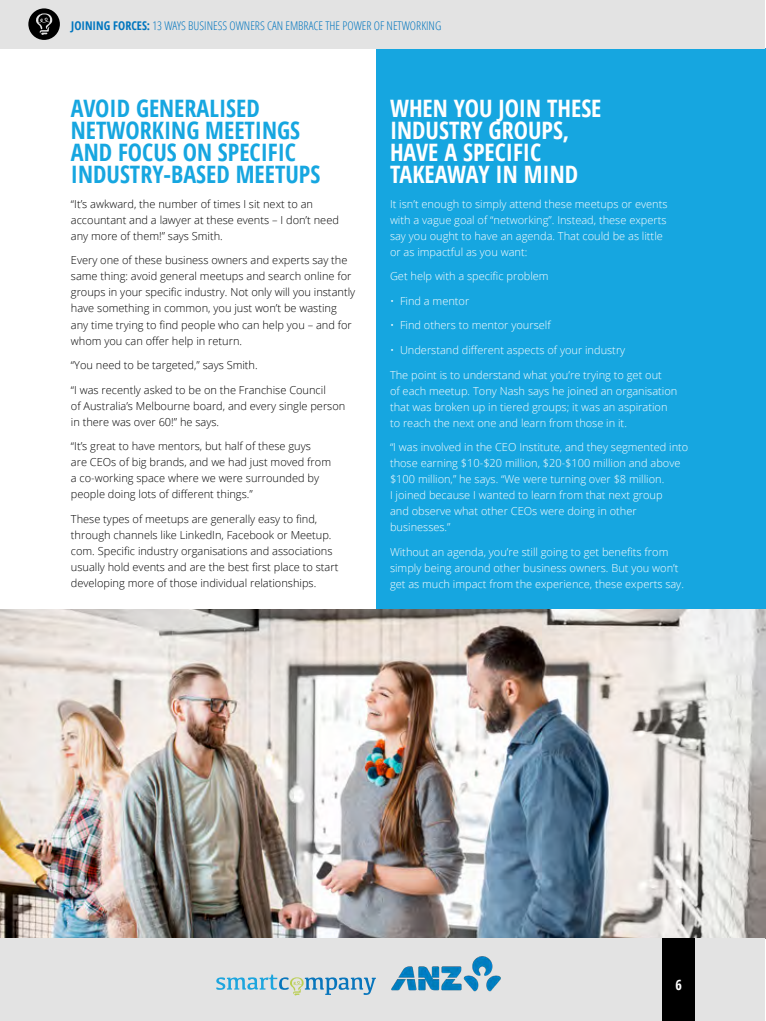
<style>
.page{position:relative;width:766px;height:1021px;background:#fff}
.page>*{position:absolute;margin:0;border:0;box-sizing:border-box;transform-origin:0 0}
.t1{font:700 condensed 24px/22px "Open Sans";color:#16a6e0}
.t2{font:700 condensed 24px/22px "Open Sans";color:#fff}
.t3{font:700 condensed 14px "Open Sans";color:#fff}
.t4{font:300 condensed 12px "Open Sans";color:#0075be}
.Body{font:300 11px/16px "Open Sans";color:#000}
.Body-2{font:300 11px/16px "Open Sans";color:#fff}
.s1{font-weight:700}
</style>
<div class="page">
<div style="left:376px;top:48px;width:389px;height:635px;background:#16a6e0"></div>
<img style="left:0;top:609px;width:765px;height:329px">
<div style="left:0;top:938px;width:765px;height:82px;background:#e3e3e3"></div>
<div style="left:662px;top:938px;width:32px;height:82px;background:#000"></div>
<svg style="left:216px;top:974px;width:160px;height:21px"></svg>
<div style="left:0;top:0;width:765px;height:48px;background:#e3e3e3"></div>
<svg style="left:28px;top:8px;width:32px;height:32px"></svg>
<img style="left:391px;top:956px;width:110px;height:36px">
<p class="t4" style="left:71px;top:17px;width:371px"><span class="s1">JOINING FORCES:</span> 13 WAYS BUSINESS OWNERS CAN EMBRACE THE POWER OF NETWORKING</p>
<h3 class="t1" style="left:71px;top:97px;width:251px">AVOID GENERALISED<br>NETWORKING MEETINGS<br>AND FOCUS ON SPECIFIC<br>INDUSTRY-BASED MEETUPS</h3>
<p class="Body" style="left:71px;top:196px;width:269px">“It’s awkward, the number of times I sit next to an accountant and a lawyer at these events – I don’t need any more of them!” says Smith.</p>
<p class="Body" style="left:71px;top:252px;width:286px">Every one of these business owners and experts say the same thing: avoid general meetups and search online for groups in your specific industry. Not only will you instantly have something in common, you just won’t be wasting any time trying to find people who can help you – and for whom you can offer help in return.</p>
<p class="Body" style="left:71px;top:357px;width:188px">“You need to be targeted,” says Smith.</p>
<p class="Body" style="left:71px;top:381px;width:276px">“I was recently asked to be on the Franchise Council<br>of Australia’s Melbourne board, and every single person in there was over 60!” he says.</p>
<p class="Body" style="left:71px;top:438px;width:261px">“It’s great to have mentors, but half of these guys<br>are CEOs of big brands, and we had just moved from a co-working space where we were surrounded by people doing lots of different things.”</p>
<p class="Body" style="left:71px;top:510px;width:269px">These types of meetups are generally easy to find, through channels like LinkedIn, Facebook or Meetup. com. Specific industry organisations and associations usually hold events and are the best first place to start developing more of those individual relationships.</p>
<h3 class="t2" style="left:390px;top:97px;width:213px">WHEN YOU JOIN THESE<br>INDUSTRY GROUPS,<br>HAVE A SPECIFIC<br>TAKEAWAY IN MIND</h3>
<p class="Body-2" style="left:390px;top:196px;width:279px">It isn’t enough to simply attend these meetups or events with a vague goal of “networking”. Instead, these experts say you ought to have an agenda. That could be as little or as impactful as you want:</p>
<p class="Body-2" style="left:390px;top:268px;width:160px">Get help with a specific problem</p>
<p class="Body-2" style="left:390px;top:293px;width:81px">• Find a mentor</p>
<p class="Body-2" style="left:390px;top:317px;width:162px">• Find others to mentor yourself</p>
<p class="Body-2" style="left:390px;top:342px;width:237px">• Understand different aspects of your industry</p>
<p class="Body-2" style="left:390px;top:366px;width:289px">The point is to understand what you’re trying to get out<br>of each meetup. Tony Nash says he joined an organisation that was broken up in tiered groups; it was an aspiration to reach the next one and learn from those in it.</p>
<p class="Body-2" style="left:390px;top:439px;width:300px">“I was involved in the CEO Institute, and they segmented into those earning $10-$20 million, $20-$100 million and above $100 million,” he says. “We were turning over $8 million.<br>I joined because I wanted to learn from that next group<br>and observe what other CEOs were doing in other businesses.”</p>
<p class="Body-2" style="left:390px;top:543px;width:295px">Without an agenda, you’re still going to get benefits from simply being around other business owners. But you won’t get as much impact from the experience, these experts say.</p>
<p class="t3" style="left:675px;top:974px;width:8px">6</p>
</div>
